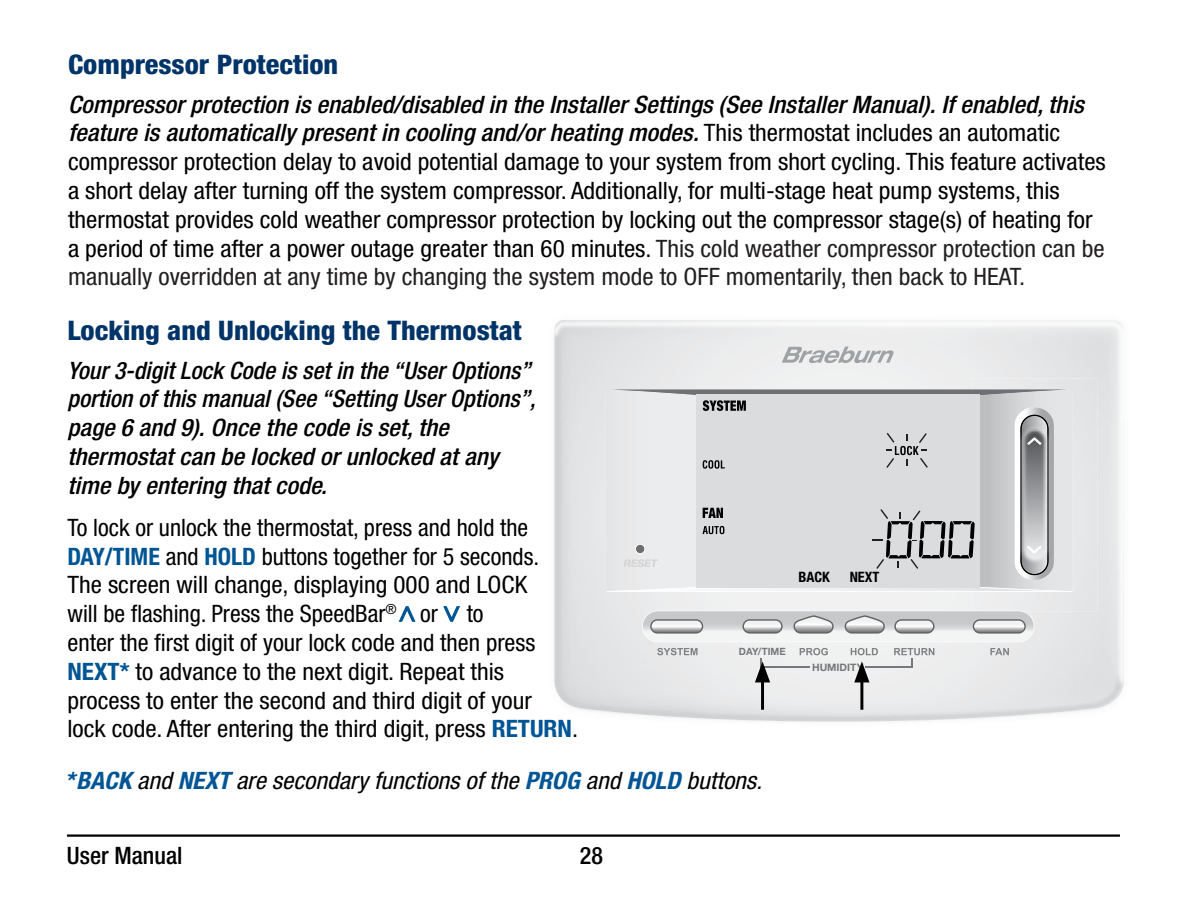
<style>
.page{position:relative;width:1188px;height:918px;background:#fff}
.page>*{position:absolute;margin:0;border:0;box-sizing:border-box;transform-origin:0 0}
.t1{font:800 condensed 27px "Helvetica Neue LT Std";color:#003468;scale:1.05 1}
.t2{font:condensed 24px/28.8px "Helvetica Neue LT Std";color:#000;scale:1.05 1}
.t3{font:condensed 24px/28.8px "Helvetica Neue LT Std";color:#000}
.t4{font:italic 500 condensed 24px/28.8px "Helvetica Neue LT Std";color:#000}
.t5{font:italic condensed 24px "Helvetica Neue LT Std";color:#000;scale:1.05 1}
.t6{font:500 condensed 24px "Helvetica Neue LT Std";color:#000}
.t7{font:700 condensed 14.4px "Helvetica Neue LT Std";color:#000}
.t8{font:700 10.2px "Helvetica Neue LT Std";color:#76787a}
.t9{font:700 9.9px "Helvetica Neue LT Std";color:#77787b;scale:.96 1}
.s1{font-weight:500;font-style:italic}
.s2{color:#221f1f}
.s3{font-weight:700;color:#005595}
</style>
<div class="page">
<img style="left:554px;top:420px;width:93px;height:295px">
<img style="left:695px;top:592px;width:286px;height:130px">
<img style="left:606px;top:389px;width:91px;height:202px">
<img style="left:607px;top:587px;width:365px;height:5px">
<img style="left:782px;top:347px;width:21px;height:16px">
<img style="left:798px;top:350px;width:10px;height:13px">
<img style="left:808px;top:350px;width:15px;height:13px">
<img style="left:823px;top:350px;width:15px;height:13px">
<img style="left:838px;top:346px;width:18px;height:17px">
<img style="left:853px;top:351px;width:14px;height:12px">
<img style="left:867px;top:350px;width:10px;height:13px">
<img style="left:877px;top:350px;width:18px;height:13px">
<div style="left:972px;top:378px;width:126px;height:234px;background:#e6e7e8"></div>
<img style="left:979px;top:575px;width:93px;height:16px">
<img style="left:1015px;top:575px;width:39px;height:5px">
<svg style="left:990px;top:648px;width:19px;height:7px"></svg>
<svg style="left:800px;top:648px;width:28px;height:7px"></svg>
<svg style="left:851px;top:648px;width:27px;height:7px"></svg>
<svg style="left:657px;top:648px;width:41px;height:7px"></svg>
<svg style="left:642px;top:611px;width:392px;height:31px"></svg>
<div style="left:697px;top:394px;width:283px;height:194px;background:#dbdcde"></div>
<svg style="left:607px;top:389px;width:465px;height:186px"></svg>
<hr style="left:865px;top:666px;width:47px;height:2px;background:#76787a">
<hr style="left:761px;top:666px;width:49px;height:2px;background:#76787a">
<svg style="left:894px;top:648px;width:40px;height:20px"></svg>
<svg style="left:443px;top:606px;width:17px;height:16px"></svg>
<svg style="left:398px;top:606px;width:18px;height:16px"></svg>
<hr style="left:761px;top:678px;width:3px;height:32px;background:#000">
<svg style="left:755px;top:659px;width:15px;height:23px"></svg>
<hr style="left:860px;top:678px;width:3px;height:32px;background:#000">
<svg style="left:854px;top:662px;width:16px;height:20px"></svg>
<hr style="left:67px;top:834px;width:1053px;height:3px;background:#000">
<p class="t1" style="left:68px;top:47px;width:259px">Compressor Protection</p>
<p class="t2" style="left:68px;top:90px;width:990px"><span class="s1">Compressor protection is enabled/disabled in the Installer Settings (See Installer Manual). If enabled, this feature is automatically present in cooling and/or heating modes.</span> This thermostat includes an automatic compressor protection delay to avoid potential damage to your system from short cycling. This feature activates a short delay after turning off the system compressor. Additionally, for multi-stage heat pump systems, this thermostat provides cold weather compressor protection by locking out the compressor stage(s) of heating for a period of time after a power outage greater than 60 minutes. <span class="s2">This cold weather compressor protection can be manually overridden at any time by changing the system mode to OFF momentarily, then back to HEAT.</span></p>
<p class="t1" style="left:68px;top:313px;width:434px">Locking and Unlocking the Thermostat</p>
<p class="t4" style="left:67px;top:356px;width:470px">Your 3-digit Lock Code is set in the “User Options” portion of this manual (See “Setting User Options”, page 6 and 9). Once the code is set, the thermostat can be locked or unlocked at any time by entering that code.</p>
<p class="t3" style="left:68px;top:513px;width:512px">To lock or unlock the thermostat, press and hold the <span class="s3">DAY/TIME</span> and <span class="s3">HOLD</span> buttons together for 5 seconds.<br>The screen will change, displaying 000 and LOCK<br>will be flashing. Press the SpeedBar<sup>®</sup> or to<br>enter the first digit of your lock code and then press <span class="s3">NEXT*</span> to advance to the next digit. Repeat this process to enter the second and third digit of your<br>lock code. After entering the third digit, press <span class="s3">RETURN</span>.</p>
<p class="t5" style="left:65px;top:767px;width:666px"><span class="s3">*BACK</span> and <span class="s3">NEXT</span> are secondary functions of the <span class="s3">PROG</span> and <span class="s3">HOLD</span> buttons.</p>
<p class="t9" style="left:739px;top:645px;width:50px">DAY/TIME</p>
<p class="t7" style="left:798px;top:568px;width:33px">BACK</p>
<p class="t7" style="left:850px;top:568px;width:31px">NEXT</p>
<p class="t8" style="left:812px;top:661px;width:53px">HUMIDITY</p>
<p class="t6" style="left:67px;top:841px;width:117px">User Manual</p>
<p class="t6" style="left:580px;top:841px;width:25px">28</p>
</div>
